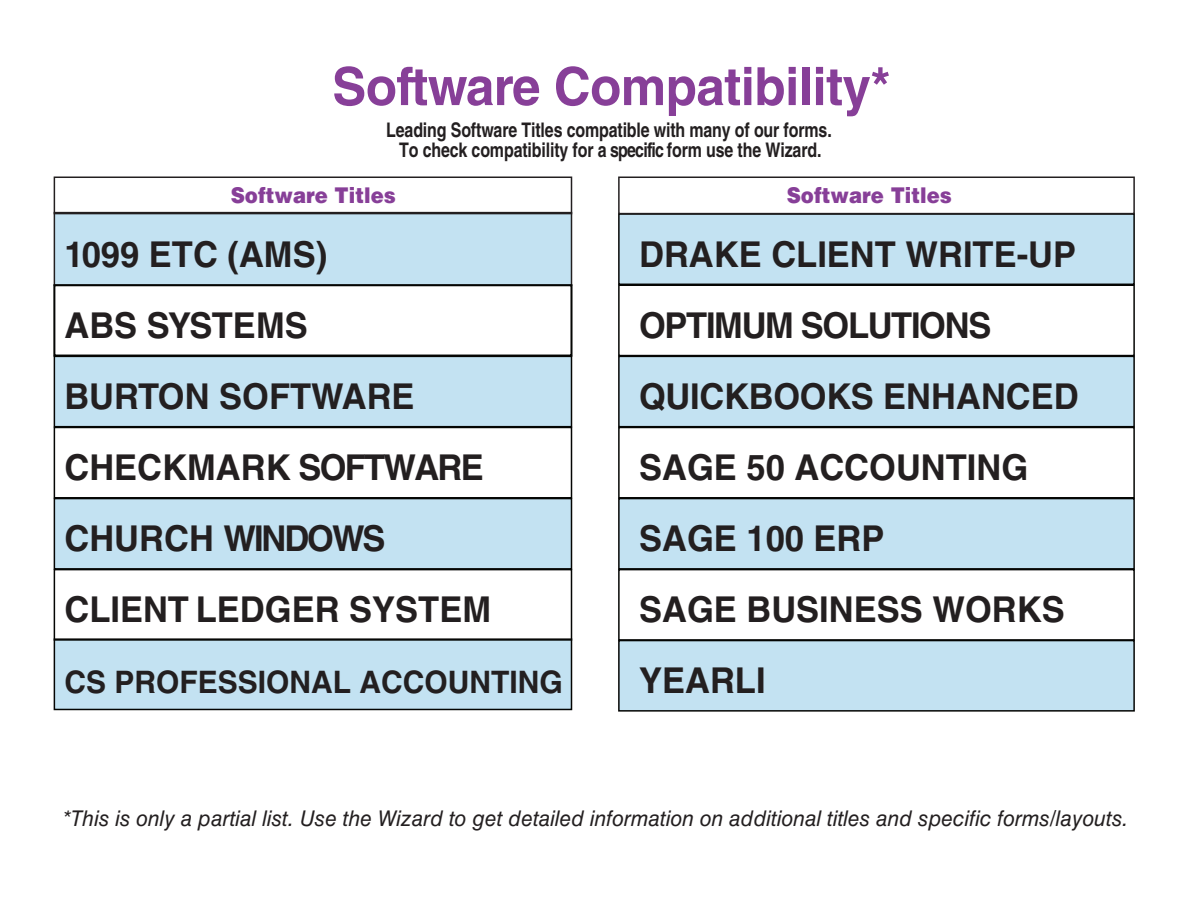
<style>
.page{position:relative;width:1188px;height:918px;background:#fff}
.page>*{position:absolute;margin:0;border:0;box-sizing:border-box;transform-origin:0 0}
.t1{font:700 52.65px "Helvetica LT Std";letter-spacing:-.01em;color:#873f98}
.t2{font:700 35.55px/71.1px "Helvetica LT Std";color:#231f20}
.t3{font:700 30.9px "Helvetica LT Std";color:#231f20}
.t4{font:italic 21.75px "Helvetica LT Std";color:#231f20}
.t5{font:900 21.75px "Helvetica LT Std";color:#873f98;scale:.91 1}
.t6{font:700 20.1px/19.8px "Helvetica LT Std";letter-spacing:-.01em;color:#231f20;text-align:center;scale:.79 1}
</style>
<div class="page">
<div style="left:618px;top:640px;width:517px;height:72px;background:#c3e2f2;border:2px solid #040503"></div>
<div style="left:618px;top:498px;width:517px;height:72px;background:#c3e2f2;border:2px solid #040503"></div>
<div style="left:618px;top:356px;width:517px;height:71px;background:#c3e2f2;border:2px solid #040503"></div>
<div style="left:618px;top:213px;width:517px;height:72px;background:#c3e2f2;border:2px solid #040503"></div>
<div style="left:54px;top:638px;width:518px;height:72px;background:#c3e2f2;border:2px solid #040503"></div>
<div style="left:54px;top:498px;width:518px;height:72px;background:#c3e2f2;border:2px solid #040503"></div>
<div style="left:54px;top:356px;width:518px;height:71px;background:#c3e2f2;border:2px solid #040503"></div>
<div style="left:54px;top:212px;width:518px;height:74px;background:#c3e2f2"></div>
<div style="left:54px;top:569px;width:518px;height:72px;border:2px solid #040503"></div>
<div style="left:54px;top:427px;width:518px;height:72px;border:2px solid #040503"></div>
<div style="left:53px;top:284px;width:520px;height:73px;border:2px solid #040503"></div>
<div style="left:618px;top:569px;width:517px;height:72px;border:2px solid #040503"></div>
<div style="left:618px;top:427px;width:517px;height:72px;border:2px solid #040503"></div>
<div style="left:618px;top:285px;width:517px;height:71px;border:2px solid #040503"></div>
<div style="left:618px;top:177px;width:517px;height:37px;border:2px solid #231f20"></div>
<div style="left:54px;top:177px;width:518px;height:37px;border:2px solid #231f20"></div>
<h1 class="t1" style="left:332px;top:54px;width:560px">Software Compatibility*</h1>
<p class="t6" style="left:386px;top:120px;width:565px">Leading Software Titles compatible with many of our forms.<br>To check compatibility for a specific form use the Wizard.</p>
<p class="t5" style="left:231px;top:181px;width:183px">Software Titles</p>
<p class="t2" style="left:64px;top:218px;width:428px">1099 ETC (AMS)<br>ABS SYSTEMS<br>BURTON SOFTWARE<br>CHECKMARK SOFTWARE<br>CHURCH WINDOWS<br>CLIENT LEDGER SYSTEM</p>
<p class="t3" style="left:64px;top:663px;width:500px">CS PROFESSIONAL ACCOUNTING</p>
<p class="t5" style="left:787px;top:181px;width:183px">Software Titles</p>
<p class="t2" style="left:639px;top:218px;width:441px">DRAKE CLIENT WRITE-UP<br>OPTIMUM SOLUTIONS<br>QUICKBOOKS ENHANCED<br>SAGE 50 ACCOUNTING<br>SAGE 100 ERP<br>SAGE BUSINESS WORKS<br>YEARLI</p>
<p class="t4" style="left:63px;top:806px;width:1067px">*This is only a partial list. Use the Wizard to get detailed information on additional titles and specific forms/layouts.</p>
</div>
